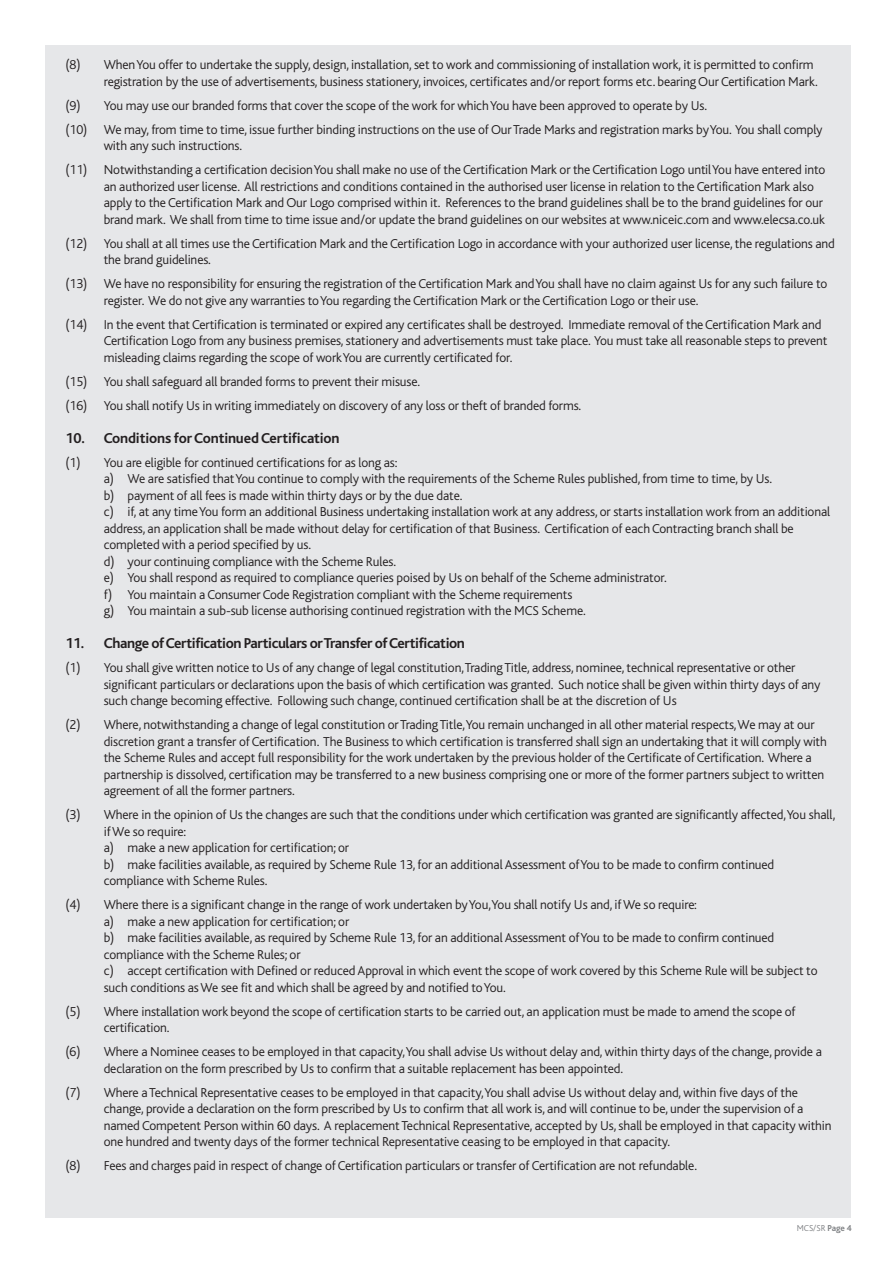
<style>
.page{position:relative;width:893px;height:1263px;background:#fff}
.page>*{position:absolute;margin:0;border:0;box-sizing:border-box;transform-origin:0 0}
.t1{font:700 15px "Bliss";letter-spacing:-.025em;color:#231f20}
.t2{font:300 13.5px/16.5px "Bliss";letter-spacing:-.01em;color:#231f20}
.t3{font:300 9px "Bliss";color:#808285}
.s1{font-weight:700}
</style>
<div class="page">
<div style="left:45px;top:45px;width:805px;height:1173px;background:#e6e7e9"></div>
<p class="t2" style="left:104px;top:58px;width:716px;text-indent:-38px">(8) When You offer to undertake the supply, design, installation, set to work and commissioning of installation work, it is permitted to confirm registration by the use of advertisements, business stationery, invoices, certificates and/or report forms etc. bearing Our Certification Mark.</p>
<p class="t2" style="left:65px;top:94px;width:759px;line-height:24px">(9) You may use our branded forms that cover the scope of the work for which You have been approved to operate by Us.<br>(10) We may, from time to time, issue further binding instructions on the use of Our Trade Marks and registration marks by You. You shall comply</p>
<p class="t2" style="left:65px;top:135px;width:761px;line-height:24px;text-indent:38px">with any such instructions.<br>(11) Notwithstanding a certification decision You shall make no use of the Certification Mark or the Certification Logo until You have entered into</p>
<p class="t2" style="left:104px;top:179px;width:723px">an authorized user license. All restrictions and conditions contained in the authorised user license in relation to the Certification Mark also apply to the Certification Mark and Our Logo comprised within it. References to the brand guidelines shall be to the brand guidelines for our brand mark. We shall from time to time issue and/or update the brand guidelines on our websites at www.niceic.com and www.elecsa.co.uk</p>
<p class="t2" style="left:104px;top:236px;width:733px;text-indent:-38px">(12) You shall at all times use the Certification Mark and the Certification Logo in accordance with your authorized user license, the regulations and the brand guidelines.</p>
<p class="t2" style="left:104px;top:277px;width:725px;text-indent:-38px">(13) We have no responsibility for ensuring the registration of the Certification Mark and You shall have no claim against Us for any such failure to register. We do not give any warranties to You regarding the Certification Mark or the Certification Logo or their use.</p>
<p class="t2" style="left:104px;top:317px;width:725px;text-indent:-38px">(14) In the event that Certification is terminated or expired any certificates shall be destroyed. Immediate removal of the Certification Mark and<br>Certification Logo from any business premises, stationery and advertisements must take place. You must take all reasonable steps to prevent misleading claims regarding the scope of work You are currently certificated for.</p>
<p class="t2" style="left:65px;top:370px;width:517px;line-height:24px">(15) You shall safeguard all branded forms to prevent their misuse.<br>(16) You shall notify Us in writing immediately on discovery of any loss or theft of branded forms.</p>
<p class="t1" style="left:65px;top:432px;width:276px">10. Conditions for Continued Certification</p>
<p class="t2" style="left:104px;top:455px;width:728px;text-indent:-38px">(1) You are eligible for continued certifications for as long as:<br>a) We are satisfied that You continue to comply with the requirements of the Scheme Rules published, from time to time, by Us.<br>b) payment of all fees is made within thirty days or by the due date.<br>c) if, at any time You form an additional Business undertaking installation work at any address, or starts installation work from an additional address, an application shall be made without delay for certification of that Business. Certification of each Contracting branch shall be completed with a period specified by us.<br>d) your continuing compliance with the Scheme Rules.<br>e) You shall respond as required to compliance queries poised by Us on behalf of the Scheme administrator.<br>f) You maintain a Consumer Code Registration compliant with the Scheme requirements<br>g) You maintain a sub-sub license authorising continued registration with the MCS Scheme.</p>
<p class="t1" style="left:65px;top:637px;width:401px">11. Change of Certification Particulars or Transfer of Certification</p>
<p class="t2" style="left:104px;top:661px;width:718px;text-indent:-38px">(1) You shall give written notice to Us of any change of legal constitution, Trading Title, address, nominee, technical representative or other significant particulars or declarations upon the basis of which certification was granted. Such notice shall be given within thirty days of any such change becoming effective. Following such change, continued certification shall be at the discretion of Us</p>
<p class="t2" style="left:104px;top:718px;width:725px;text-indent:-38px">(2) Where, notwithstanding a change of legal constitution or Trading Title, You remain unchanged in all other material respects, We may at our discretion grant a transfer of Certification. The Business to which certification is transferred shall sign an undertaking that it will comply with the Scheme Rules and accept full responsibility for the work undertaken by the previous holder of the Certificate of Certification. Where a partnership is dissolved, certification may be transferred to a new business comprising one or more of the former partners subject to written agreement of all the former partners.</p>
<p class="t2" style="left:104px;top:808px;width:733px;text-indent:-38px">(3) Where in the opinion of Us the changes are such that the conditions under which certification was granted are significantly affected, You shall, if We so require:<br>a) make a new application for certification; or<br>b) make facilities available, as required by Scheme Rule 13, for an additional Assessment of You to be made to confirm continued compliance with Scheme Rules.</p>
<p class="t2" style="left:104px;top:898px;width:715px;text-indent:-38px">(4) Where there is a significant change in the range of work undertaken by You, You shall notify Us and, if We so require:<br>a) make a new application for certification; or<br>b) make facilities available, as required by Scheme Rule 13, for an additional Assessment of You to be made to confirm continued compliance with the Scheme Rules; or<br>c) accept certification with Defined or reduced Approval in which event the scope of work covered by this Scheme Rule will be subject to such conditions as We see fit and which shall be agreed by and notified to You.</p>
<p class="t2" style="left:104px;top:1004px;width:693px;text-indent:-38px">(5) Where installation work beyond the scope of certification starts to be carried out, an application must be made to amend the scope of certification.</p>
<p class="t2" style="left:104px;top:1045px;width:720px;text-indent:-38px">(6) Where a Nominee ceases to be employed in that capacity, You shall advise Us without delay and, within thirty days of the change, provide a declaration on the form prescribed by Us to confirm that a suitable replacement has been appointed.</p>
<p class="t2" style="left:104px;top:1085px;width:729px;text-indent:-38px">(7) Where a Technical Representative ceases to be employed in that capacity, You shall advise Us without delay and, within five days of the change, provide a declaration on the form prescribed by Us to confirm that all work is, and will continue to be, under the supervision of a named Competent Person within 60 days. A replacement Technical Representative, accepted by Us, shall be employed in that capacity within one hundred and twenty days of the former technical Representative ceasing to be employed in that capacity.</p>
<p class="t2" style="left:65px;top:1159px;width:633px">(8) Fees and charges paid in respect of change of Certification particulars or transfer of Certification are not refundable.</p>
<p class="t3" style="left:797px;top:1225px;width:57px">MCS/SR <span class="s1">Page 4</span></p>
</div>
